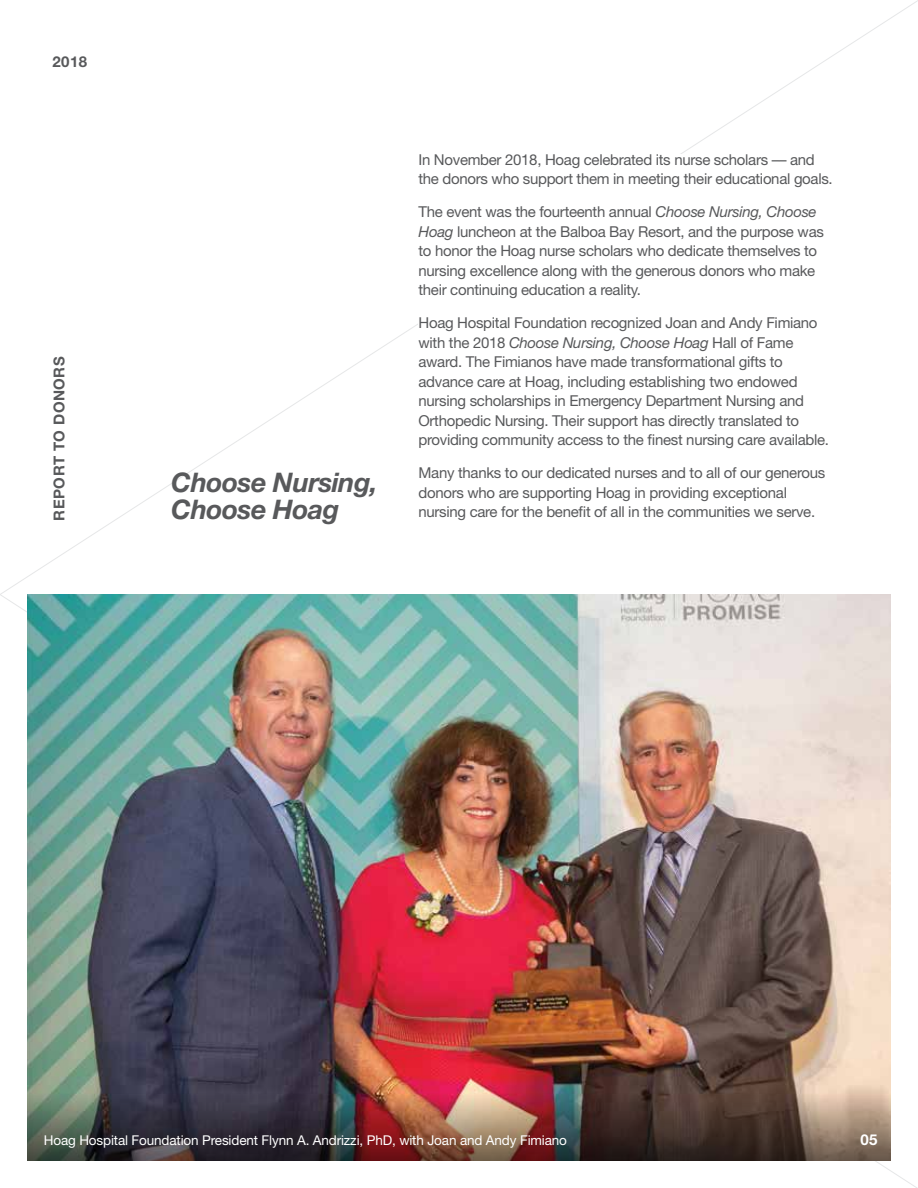
<style>
.page{position:relative;width:918px;height:1188px;background:#fff}
.page>*{position:absolute;margin:0;border:0;box-sizing:border-box;transform-origin:0 0}
.t1{font:italic 700 27px/27px "Helvetica Neue LT Std";letter-spacing:-.02em;color:#58595b}
.t2{font:15px/19.5px "Helvetica Neue LT Std";letter-spacing:-.02em;color:#58595b}
.t3{font:700 15px "Helvetica Neue LT Std";letter-spacing:.03em;color:#58595b}
.t4{font:700 15px "Helvetica Neue LT Std";color:#fff}
.t5{font:13.5px "Helvetica Neue LT Std";letter-spacing:-.01em;color:#fff}
.s1{font-style:italic}
</style>
<div class="page">
<img style="left:27px;top:594px;width:864px;height:499px">
<img style="left:27px;top:1093px;width:864px;height:68px">
<p class="t3" style="left:52px;top:52px;width:36px">2018</p>
<p class="t3" style="left:50px;top:520px;width:166px;rotate:-90deg">REPORT TO DONORS</p>
<h1 class="t1" style="left:171px;top:468px;width:208px">Choose Nursing,<br>Choose Hoag</h1>
<p class="t2" style="left:418px;top:150px;width:416px">In November 2018, Hoag celebrated its nurse scholars –– and the donors who support them in meeting their educational goals.</p>
<p class="t2" style="left:418px;top:202px;width:407px">The event was the fourteenth annual <span class="s1">Choose Nursing, Choose Hoag</span> luncheon at the Balboa Bay Resort, and the purpose was to honor the Hoag nurse scholars who dedicate themselves to nursing excellence along with the generous donors who make their continuing education a reality.</p>
<p class="t2" style="left:418px;top:313px;width:412px">Hoag Hospital Foundation recognized Joan and Andy Fimiano with the 2018 <span class="s1">Choose Nursing, Choose Hoag</span> Hall of Fame award. The Fimianos have made transformational gifts to advance care at Hoag, including establishing two endowed nursing scholarships in Emergency Department Nursing and Orthopedic Nursing. Their support has directly translated to providing community access to the finest nursing care available.</p>
<p class="t2" style="left:418px;top:463px;width:408px">Many thanks to our dedicated nurses and to all of our generous donors who are supporting Hoag in providing exceptional nursing care for the benefit of all in the communities we serve.</p>
<p class="t5" style="left:44px;top:1132px;width:525px">Hoag Hospital Foundation President Flynn A. Andrizzi, PhD, with Joan and Andy Fimiano</p>
<p class="t4" style="left:860px;top:1130px;width:19px">05</p>
</div>
